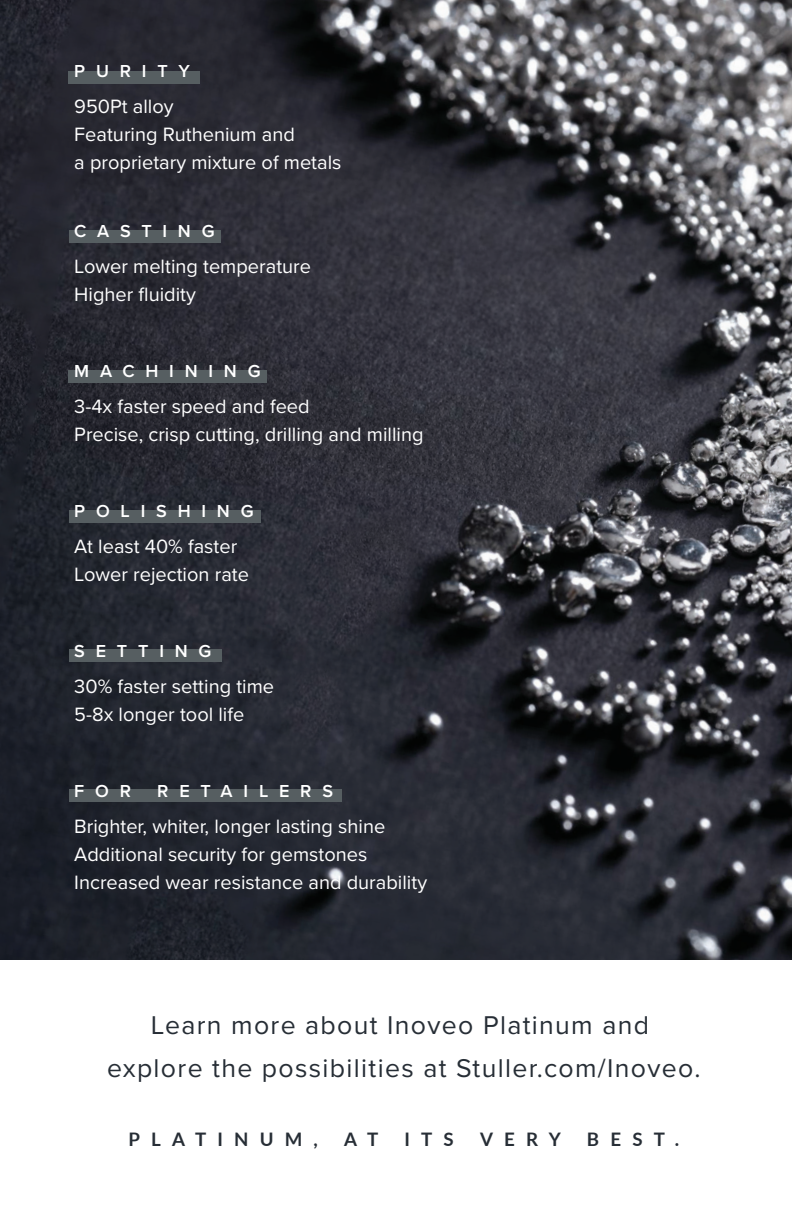
<style>
.page{position:relative;width:792px;height:1224px;background:#fff}
.page>*{position:absolute;margin:0;border:0;box-sizing:border-box;transform-origin:0 0}
.t1{font:26.6px/42.6px "Proxima Nova";letter-spacing:.05em;color:#272e36;text-align:center}
.t2{font:20px/28px "Proxima Nova";color:#fff}
.t3{font:700 18.6px "Lato";letter-spacing:.6em;color:#272e36}
.t4{font:600 18px "Proxima Nova";letter-spacing:.6em;color:#fff}
</style>
<div class="page">
<img style="left:0;top:0;width:792px;height:960px">
<div style="left:69px;top:71px;width:131px;height:13px;background:#565e61"></div>
<div style="left:69px;top:230px;width:151px;height:13px;background:#565e61"></div>
<div style="left:69px;top:370px;width:198px;height:13px;background:#565e61"></div>
<div style="left:69px;top:510px;width:191px;height:12px;background:#565e61"></div>
<div style="left:70px;top:649px;width:152px;height:13px;background:#565e61"></div>
<div style="left:70px;top:789px;width:272px;height:13px;background:#565e61"></div>
<p class="t4" style="left:74px;top:58px;width:117px">PURITY</p>
<p class="t2" style="left:74px;top:92px;width:269px">950Pt alloy<br>Featuring Ruthenium and<br>a proprietary mixture of metals</p>
<p class="t4" style="left:74px;top:218px;width:142px">CASTING</p>
<p class="t2" style="left:74px;top:252px;width:238px">Lower melting temperature<br>Higher fluidity</p>
<p class="t4" style="left:74px;top:358px;width:188px">MACHINING</p>
<p class="t2" style="left:74px;top:392px;width:351px">3-4x faster speed and feed<br>Precise, crisp cutting, drilling and milling</p>
<p class="t4" style="left:74px;top:498px;width:181px">POLISHING</p>
<p class="t2" style="left:74px;top:532px;width:176px">At least 40% faster<br>Lower rejection rate</p>
<p class="t4" style="left:74px;top:638px;width:139px">SETTING</p>
<p class="t2" style="left:74px;top:672px;width:201px">30% faster setting time<br>5-8x longer tool life</p>
<p class="t4" style="left:74px;top:778px;width:58px">FOR</p>
<p class="t4" style="left:157px;top:778px;width:177px">RETAILERS</p>
<p class="t2" style="left:74px;top:812px;width:354px">Brighter, whiter, longer lasting shine<br>Additional security for gemstones<br>Increased wear resistance and durability</p>
<h1 class="t1" style="left:107px;top:1003px;width:595px">Learn more about Inoveo Platinum and explore the possibilities at Stuller.com/Inoveo.</h1>
<p class="t3" style="left:129px;top:1126px;width:191px">PLATINUM,</p>
<p class="t3" style="left:344px;top:1126px;width:36px">A T</p>
<p class="t3" style="left:405px;top:1126px;width:51px">ITS</p>
<p class="t3" style="left:480px;top:1126px;width:82px">VERY</p>
<p class="t3" style="left:587px;top:1126px;width:94px">BEST.</p>
</div>
